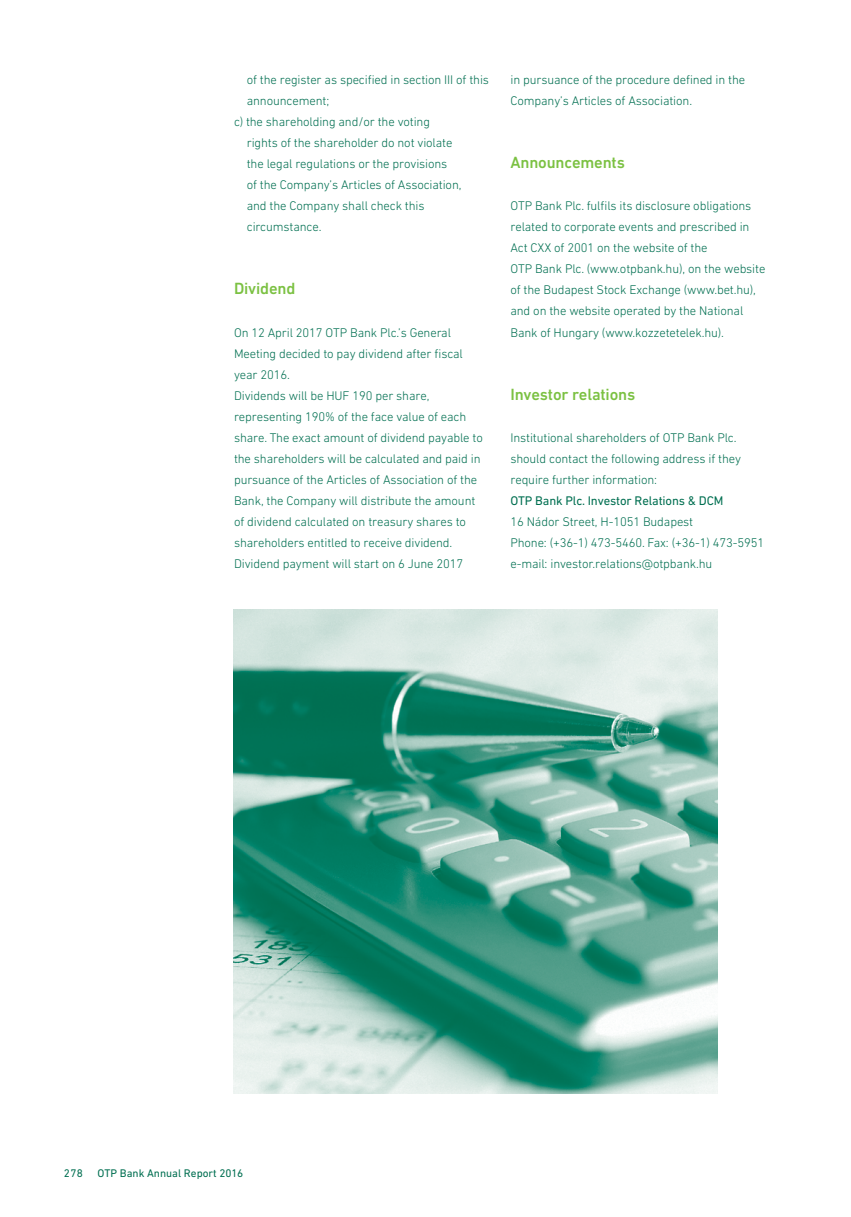
<style>
.page{position:relative;width:851px;height:1217px;background:#fff}
.page>*{position:absolute;margin:0;border:0;box-sizing:border-box;transform-origin:0 0}
.t1{font:500 16.5px "DIN Next W1 G";letter-spacing:-.01em;color:#7bc142}
.t2{font:300 12.75px/21px "DIN Next W1 G";letter-spacing:-.01em;color:#006f51}
.t3{font:12.75px "DIN Next W1 G";letter-spacing:-.01em;color:#006f51}
.t4{font:11.25px "DIN Next W1 G";color:#006f51}
</style>
<div class="page">
<img style="left:234px;top:609px;width:483px;height:484px">
<p class="t2" style="left:247px;top:71px;width:244px">of the register as specified in section III of this</p>
<p class="t2" style="left:247px;top:92px;width:84px">announcement;</p>
<p class="t2" style="left:234px;top:113px;width:197px">c) the shareholding and/or the voting</p>
<p class="t2" style="left:247px;top:134px;width:207px">rights of the shareholder do not violate</p>
<p class="t2" style="left:247px;top:155px;width:202px">the legal regulations or the provisions</p>
<p class="t2" style="left:247px;top:176px;width:216px">of the Company’s Articles of Association,</p>
<p class="t2" style="left:247px;top:197px;width:179px">and the Company shall check this</p>
<p class="t2" style="left:247px;top:218px;width:76px">circumstance.</p>
<p class="t1" style="left:234px;top:283px;width:63px">Dividend</p>
<p class="t2" style="left:234px;top:323px;width:250px">On 12 April 2017 OTP Bank Plc.’s General Meeting decided to pay dividend after fiscal year 2016.<br>Dividends will be HUF 190 per share, representing 190% of the face value of each share. The exact amount of dividend payable to the shareholders will be calculated and paid in pursuance of the Articles of Association of the Bank, the Company will distribute the amount of dividend calculated on treasury shares to shareholders entitled to receive dividend.<br>Dividend payment will start on 6 June 2017</p>
<p class="t2" style="left:510px;top:71px;width:236px">in pursuance of the procedure defined in the<br>Company’s Articles of Association.</p>
<p class="t1" style="left:510px;top:157px;width:116px">Announcements</p>
<p class="t2" style="left:510px;top:197px;width:256px">OTP Bank Plc. fulfils its disclosure obligations related to corporate events and prescribed in Act CXX of 2001 on the website of the<br>OTP Bank Plc. (www.otpbank.hu), on the website of the Budapest Stock Exchange (www.bet.hu), and on the website operated by the National Bank of Hungary (www.kozzetetelek.hu).</p>
<p class="t1" style="left:510px;top:388px;width:126px">Investor relations</p>
<p class="t2" style="left:510px;top:428px;width:232px">Institutional shareholders of OTP Bank Plc. should contact the following address if they require further information:</p>
<p class="t3" style="left:510px;top:495px;width:214px">OTP Bank Plc. Investor Relations &amp; DCM</p>
<p class="t2" style="left:510px;top:512px;width:255px">16 Nádor Street, H-1051 Budapest<br>Phone: (+36-1) 473-5460. Fax: (+36-1) 473-5951 e-mail: investor.relations@otpbank.hu</p>
<p class="t4" style="left:64px;top:1168px;width:21px">278</p>
<p class="t4" style="left:97px;top:1168px;width:147px">OTP Bank Annual Report 2016</p>
</div>
